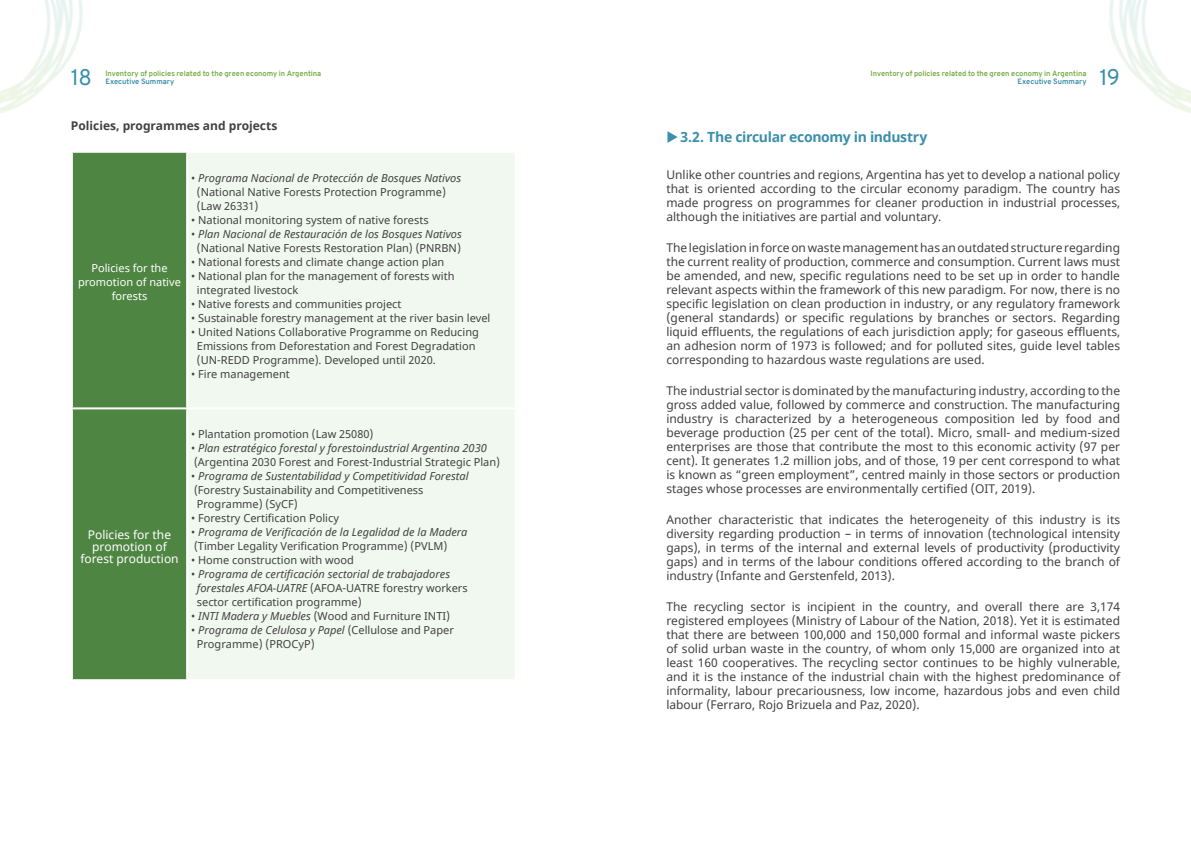
<style>
.page{position:relative;width:1191px;height:842px;background:#fff}
.page>*{position:absolute;margin:0;border:0;box-sizing:border-box;transform-origin:0 0}
.t1{font:22px "Overpass";color:#3a8fab}
.t2{font:700 14px "Noto Sans";letter-spacing:-.025em;color:#3a8fab}
.t3{font:12px/14px "Noto Sans";color:#414042;text-align:justify}
.t4{font:12px/12px "Noto Sans";color:#fff;text-align:center}
.t5{font:700 12px "Noto Sans";color:#414042}
.t6{font:11px/14px "Noto Sans";color:#414042}
.t7{font:italic 11px/14px "Noto Sans";color:#414042}
.t8{font:11px/14px "Noto Sans";color:#fff;text-align:center}
.t9{font:700 7.5px "Overpass";color:#75ac43}
.t10{font:700 7.5px "Overpass";color:#3a8fab}
.s1{font-style:italic}
.s2{font-style:normal}
</style>
<div class="page">
<img style="left:1109px;top:0;width:82px;height:113px">
<img style="left:0;top:0;width:83px;height:113px">
<div style="left:73px;top:153px;width:113px;height:526px;background:#4f8543"></div>
<div style="left:188px;top:153px;width:326px;height:526px;background:#f1f8ef"></div>
<hr style="left:71px;top:407px;width:116px;height:2px;background:#fff">
<hr style="left:187px;top:407px;width:329px;height:2px;background:#fff">
<h1 class="t1" style="left:71px;top:62px;width:23px">18</h1>
<h1 class="t1" style="left:1099px;top:62px;width:22px">19</h1>
<p class="t9" style="left:105px;top:68px;width:217px">Inventory of policies related to the green economy in Argentina</p>
<p class="t10" style="left:105px;top:76px;width:70px">Executive Summary</p>
<p class="t5" style="left:71px;top:117px;width:208px">Policies, programmes and projects</p>
<p class="t9" style="left:870px;top:68px;width:217px">Inventory of policies related to the green economy in Argentina</p>
<p class="t10" style="left:1017px;top:76px;width:70px">Executive Summary</p>
<p class="t2" style="left:680px;top:127px;width:248px">3.2. The circular economy in industry</p>
<p class="t3" style="left:666px;top:168px;width:455px">Unlike other countries and regions, Argentina has yet to develop a national policy that is oriented according to the circular economy paradigm. The country has made progress on programmes for cleaner production in industrial processes, although the initiatives are partial and voluntary.</p>
<p class="t3" style="left:666px;top:241px;width:455px">The legislation in force on waste management has an outdated structure regarding the current reality of production, commerce and consumption. Current laws must be amended, and new, specific regulations need to be set up in order to handle relevant aspects within the framework of this new paradigm. For now, there is no specific legislation on clean production in industry, or any regulatory framework (general standards) or specific regulations by branches or sectors. Regarding liquid effluents, the regulations of each jurisdiction apply; for gaseous effluents, an adhesion norm of 1973 is followed; and for polluted sites, guide level tables corresponding to hazardous waste regulations are used.</p>
<p class="t3" style="left:666px;top:384px;width:455px">The industrial sector is dominated by the manufacturing industry, according to the gross added value, followed by commerce and construction. The manufacturing industry is characterized by a heterogeneous composition led by food and beverage production (25 per cent of the total). Micro, small- and medium-sized enterprises are those that contribute the most to this economic activity (97 per cent). It generates 1.2 million jobs, and of those, 19 per cent correspond to what is known as “green employment”, centred mainly in those sectors or production stages whose processes are environmentally certified (OIT, 2019).</p>
<p class="t3" style="left:666px;top:513px;width:455px">Another characteristic that indicates the heterogeneity of this industry is its diversity regarding production – in terms of innovation (technological intensity gaps), in terms of the internal and external levels of productivity (productivity gaps) and in terms of the labour conditions offered according to the branch of industry (Infante and Gerstenfeld, 2013).</p>
<p class="t3" style="left:666px;top:600px;width:455px">The recycling sector is incipient in the country, and overall there are 3,174 registered employees (Ministry of Labour of the Nation, 2018). Yet it is estimated that there are between 100,000 and 150,000 formal and informal waste pickers of solid urban waste in the country, of whom only 15,000 are organized into at least 160 cooperatives. The recycling sector continues to be highly vulnerable, and it is the instance of the industrial chain with the highest predominance of informality, labour precariousness, low income, hazardous jobs and even child labour (Ferraro, Rojo Brizuela and Paz, 2020).</p>
<p class="t6" style="left:197px;top:171px;width:266px;text-indent:-6px">• <span class="s1">Programa Nacional de Protección de Bosques Nativos </span>(National Native Forests Protection Programme) (Law 26331)</p>
<p class="t6" style="left:191px;top:213px;width:239px">• National monitoring system of native forests</p>
<p class="t6" style="left:191px;top:227px;width:272px;text-align:center">• <span class="s1">Plan Nacional de Restauración de los Bosques Nativos </span>(National Native Forests Restoration Plan) (PNRBN)</p>
<p class="t6" style="left:191px;top:255px;width:255px">• National forests and climate change action plan</p>
<p class="t6" style="left:197px;top:269px;width:259px;text-indent:-6px">• National plan for the management of forests with integrated livestock</p>
<p class="t6" style="left:191px;top:297px;width:212px">• Native forests and communities project</p>
<p class="t6" style="left:191px;top:311px;width:301px">• Sustainable forestry management at the river basin level</p>
<p class="t6" style="left:197px;top:325px;width:283px;text-indent:-6px">• United Nations Collaborative Programme on Reducing<br>Emissions from Deforestation and Forest Degradation (UN-REDD Programme). Developed until 2020.</p>
<p class="t6" style="left:191px;top:367px;width:100px">• Fire management</p>
<p class="t8" style="left:78px;top:261px;width:104px">Policies for the promotion of native forests</p>
<p class="t6" style="left:191px;top:428px;width:184px">• Plantation promotion (Law 25080)</p>
<p class="t6" style="left:191px;top:442px;width:310px">• <span class="s1">Plan estratégico forestal y forestoindustrial Argentina 2030 </span>(Argentina 2030 Forest and Forest-Industrial Strategic Plan)</p>
<p class="t6" style="left:191px;top:470px;width:279px">• <span class="s1">Programa de Sustentabilidad y Competitividad Forestal </span>(Forestry Sustainability and Competitiveness<br>Programme) (SyCF)</p>
<p class="t6" style="left:191px;top:512px;width:149px">• Forestry Certification Policy</p>
<p class="t7" style="left:191px;top:525px;width:278px"><span class="s2">•</span> Programa de Verificación de la Legalidad de la Madera <span class="s2">(Timber Legality Verification Programme) (PVLM)</span></p>
<p class="t6" style="left:191px;top:554px;width:164px">• Home construction with wood</p>
<p class="t7" style="left:197px;top:567px;width:272px;text-indent:-6px"><span class="s2">•</span> Programa de certificación sectorial de trabajadores forestales AFOA-UATRE <span class="s2">(AFOA-UATRE forestry workers sector certification programme)</span></p>
<p class="t6" style="left:191px;top:610px;width:260px">• <span class="s1">INTI Madera y Muebles</span> (Wood and Furniture INTI)</p>
<p class="t6" style="left:197px;top:624px;width:259px;text-indent:-6px">• <span class="s1">Programa de Celulosa y Papel</span> (Cellulose and Paper<br>Programme) (PROCyP)</p>
<p class="t4" style="left:80px;top:529px;width:100px">Policies for the promotion of forest production</p>
</div>
